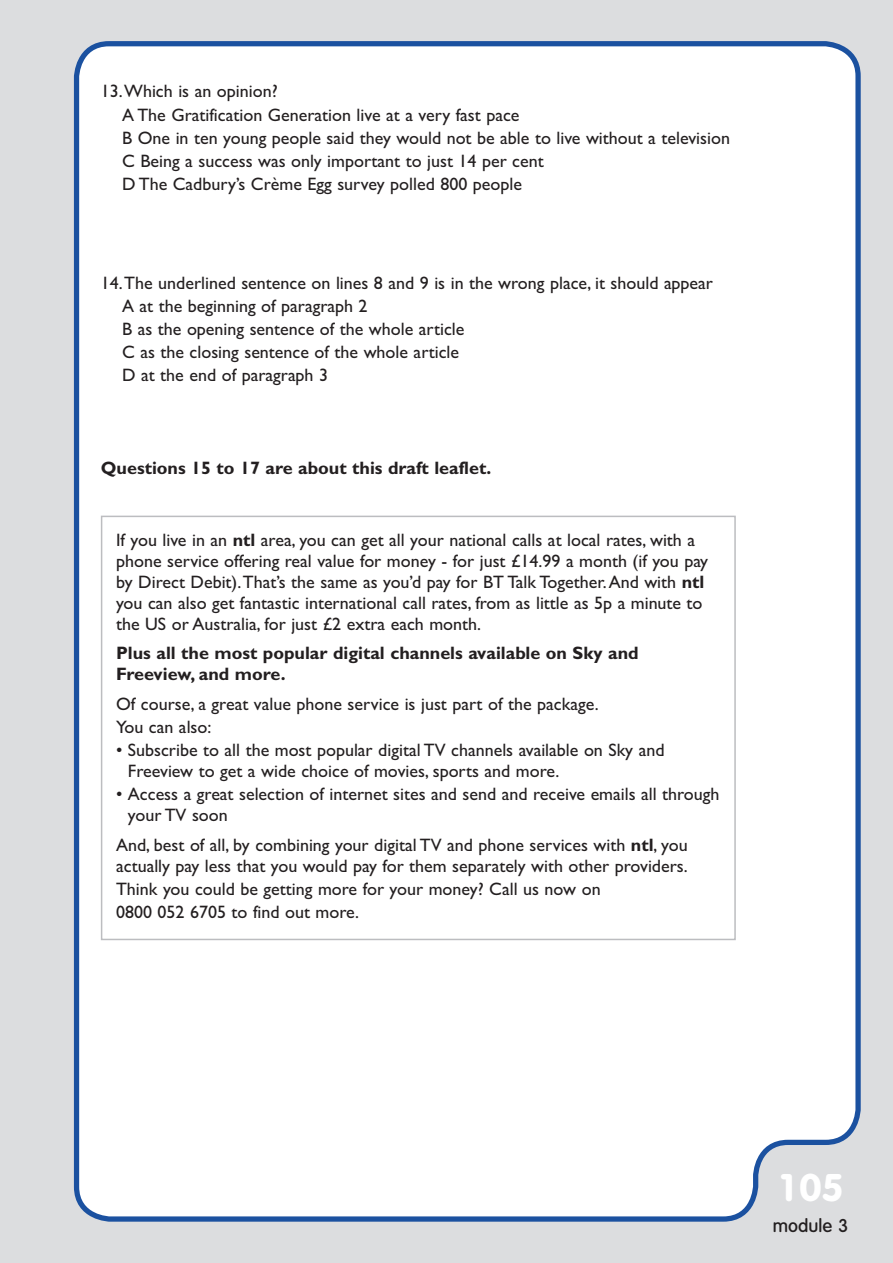
<style>
.page{position:relative;width:893px;height:1263px;background:#dcdddf}
.page>*{position:absolute;margin:0;border:0;box-sizing:border-box;transform-origin:0 0}
.t1{font:700 37.5px "Volkswagen";color:#fff}
.t2{font:18px/23.1px "Gill Sans TT";color:#231f20}
.t3{font:700 18px/21px "Gill Sans";color:#231f20}
.t4{font:500 18px "Volkswagen";color:#231f20}
.s1{font-family:"Gill Sans";font-weight:700}
</style>
<div class="page">
<div style="left:73px;top:41px;width:788px;height:1181px;background:#fff"></div>
<div style="left:102px;top:517px;width:632px;height:422px;background:#fff"></div>
<div style="left:101px;top:516px;width:635px;height:424px;border:2px solid #bcbdc0"></div>
<p class="t2" style="left:122px;top:80px;width:609px;text-indent:-21px">13.Which is an opinion?<br>A The Gratification Generation live at a very fast pace<br>B One in ten young people said they would not be able to live without a television C Being a success was only important to just 14 per cent<br>D The Cadbury’s Crème Egg survey polled 800 people</p>
<p class="t2" style="left:122px;top:271px;width:592px;text-indent:-21px">14.The underlined sentence on lines 8 and 9 is in the wrong place, it should appear A at the beginning of paragraph 2<br>B as the opening sentence of the whole article<br>C as the closing sentence of the whole article<br>D at the end of paragraph 3</p>
<p class="t3" style="left:101px;top:459px;width:392px">Questions 15 to 17 are about this draft leaflet.</p>
<p class="t2" style="left:116px;top:529px;width:594px;line-height:21px">If you live in an <span class="s1">ntl</span> area, you can get all your national calls at local rates, with a phone service offering real value for money - for just £14.99 a month (if you pay by Direct Debit).That’s the same as you’d pay for BT Talk Together.And with <span class="s1">ntl </span>you can also get fantastic international call rates, from as little as 5p a minute to the US or Australia, for just £2 extra each month.</p>
<p class="t3" style="left:116px;top:644px;width:524px">Plus all the most popular digital channels available on Sky and<br>Freeview, and more.</p>
<p class="t2" style="left:116px;top:692px;width:484px">Of course, a great value phone service is just part of the package.<br>You can also:</p>
<p class="t2" style="left:128px;top:739px;width:538px;line-height:21px;text-indent:-12px">• Subscribe to all the most popular digital TV channels available on Sky and<br>Freeview to get a wide choice of movies, sports and more.</p>
<p class="t2" style="left:128px;top:783px;width:593px;line-height:21px;text-indent:-12px">• Access a great selection of internet sites and send and receive emails all through your TV soon</p>
<p class="t2" style="left:116px;top:834px;width:573px;line-height:21px">And, best of all, by combining your digital TV and phone services with <span class="s1">ntl</span>, you actually pay less that you would pay for them separately with other providers.</p>
<p class="t2" style="left:116px;top:877px;width:486px">Think you could be getting more for your money? Call us now on<br>0800 052 6705 to find out more.</p>
<h1 class="t1" style="left:777px;top:1166px;width:68px">105</h1>
<p class="t4" style="left:773px;top:1215px;width:77px">module 3</p>
</div>
